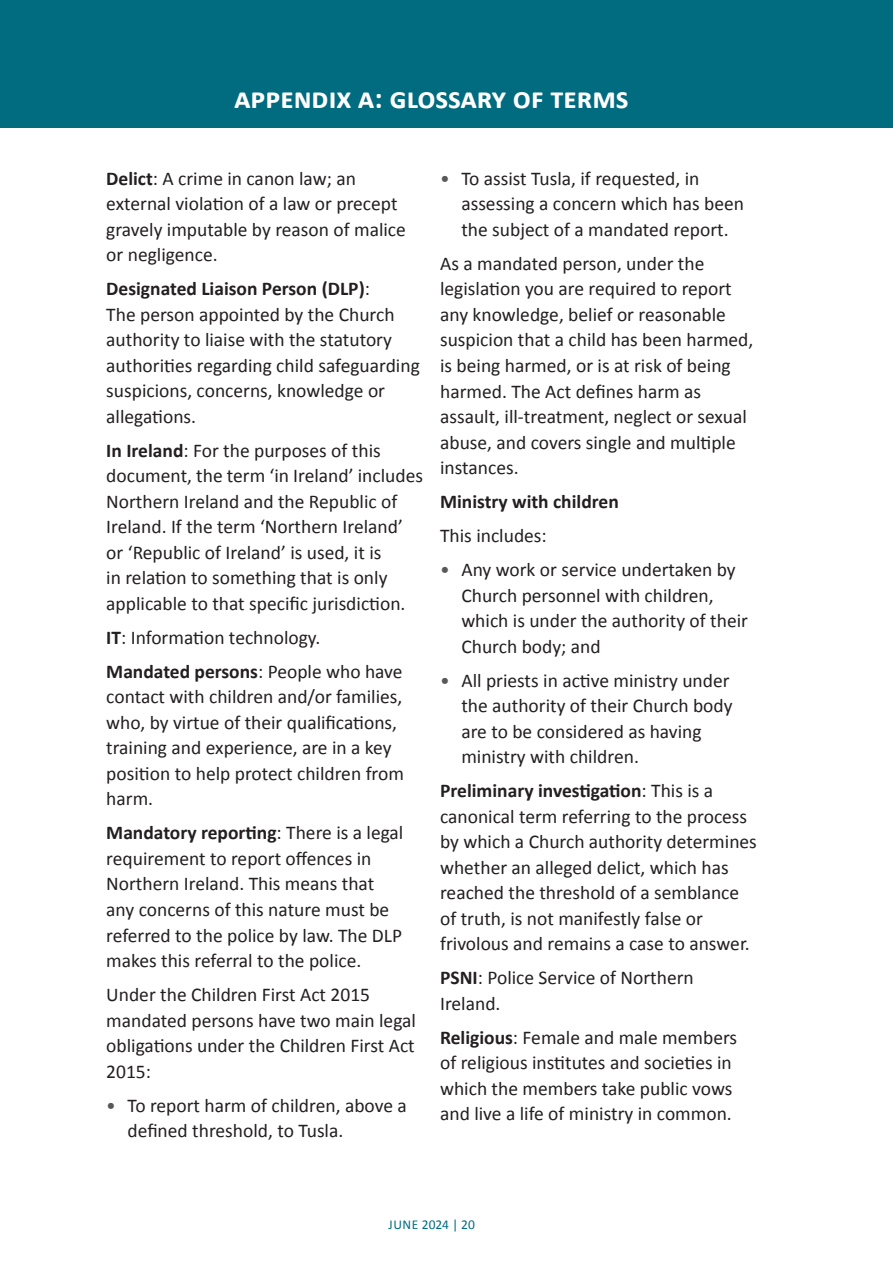
<style>
.page{position:relative;width:893px;height:1263px;background:#fff}
.page>*{position:absolute;margin:0;border:0;box-sizing:border-box;transform-origin:0 0}
.t1{font:700 30px "Calibri";color:#fff}
.t2{font:19.5px/25.5px "Calibri";color:#231f20}
.t3{font:700 19.5px "Calibri";color:#231f20}
.t4{font:13.5px "Calibri";color:#016c7f}
.s1{font-weight:700}
.s2{color:#57585a}
</style>
<div class="page">
<div style="left:0;top:0;width:893px;height:128px;background:#016c7f"></div>
<h1 class="t1" style="left:234px;top:79px;width:396px">appendix a: glossary of terms</h1>
<p class="t2" style="left:106px;top:166px;width:301px"><span class="s1">Delict</span>: A crime in canon law; an external violation of a law or precept gravely imputable by reason of malice or negligence.</p>
<p class="t2" style="left:106px;top:276px;width:315px"><span class="s1">Designated Liaison Person (DLP)</span>:<br>The person appointed by the Church authority to liaise with the statutory authorities regarding child safeguarding suspicions, concerns, knowledge or allegations.</p>
<p class="t2" style="left:106px;top:438px;width:318px"><span class="s1">In Ireland</span>: For the purposes of this document, the term ‘in Ireland’ includes Northern Ireland and the Republic of Ireland. If the term ‘Northern Ireland’ or ‘Republic of Ireland’ is used, it is<br>in relation to something that is only applicable to that specific jurisdiction.</p>
<p class="t2" style="left:106px;top:620px;width:298px;line-height:34px"><span class="s1">IT</span>: Information technology.<br><span class="s1">Mandated persons</span>: People who have</p>
<p class="t2" style="left:106px;top:684px;width:299px">contact with children and/or families, who, by virtue of their qualifications, training and experience, are in a key position to help protect children from harm.</p>
<p class="t2" style="left:106px;top:820px;width:299px"><span class="s1">Mandatory reporting</span>: There is a legal requirement to report offences in Northern Ireland. This means that any concerns of this nature must be referred to the police by law. The DLP makes this referral to the police.</p>
<p class="t2" style="left:106px;top:982px;width:311px">Under the Children First Act 2015 mandated persons have two main legal obligations under the Children First Act<br>2015:</p>
<p class="t2" style="left:128px;top:1092px;width:281px;text-indent:-21px"><span class="s2">•</span> To report harm of children, above a defined threshold, to Tusla.</p>
<p class="t2" style="left:461px;top:166px;width:284px;text-indent:-21px"><span class="s2">•</span> To assist Tusla, if requested, in assessing a concern which has been the subject of a mandated report.</p>
<p class="t2" style="left:440px;top:251px;width:315px">As a mandated person, under the legislation you are required to report any knowledge, belief or reasonable suspicion that a child has been harmed, is being harmed, or is at risk of being harmed. The Act defines harm as assault, ill-treatment, neglect or sexual abuse, and covers single and multiple instances.</p>
<p class="t3" style="left:440px;top:489px;width:180px">Ministry with children</p>
<p class="t2" style="left:440px;top:523px;width:108px">This includes:</p>
<p class="t2" style="left:461px;top:557px;width:288px;text-indent:-21px"><span class="s2">•</span> Any work or service undertaken by<br>Church personnel with children, which is under the authority of their<br>Church body; and</p>
<p class="t2" style="left:461px;top:667px;width:273px;text-indent:-21px"><span class="s2">•</span> All priests in active ministry under the authority of their Church body are to be considered as having ministry with children.</p>
<p class="t2" style="left:440px;top:778px;width:318px"><span class="s1">Preliminary investigation</span>: This is a canonical term referring to the process by which a Church authority determines whether an alleged delict, which has reached the threshold of a semblance of truth, is not manifestly false or frivolous and remains a case to answer.</p>
<p class="t2" style="left:440px;top:965px;width:255px"><span class="s1">PSNI</span>: Police Service of Northern<br>Ireland.</p>
<p class="t2" style="left:440px;top:1024px;width:299px"><span class="s1">Religious</span>: Female and male members of religious institutes and societies in which the members take public vows and live a life of ministry in common.</p>
<p class="t4" style="left:388px;top:1216px;width:88px">JUNE 2024 | 20</p>
</div>
